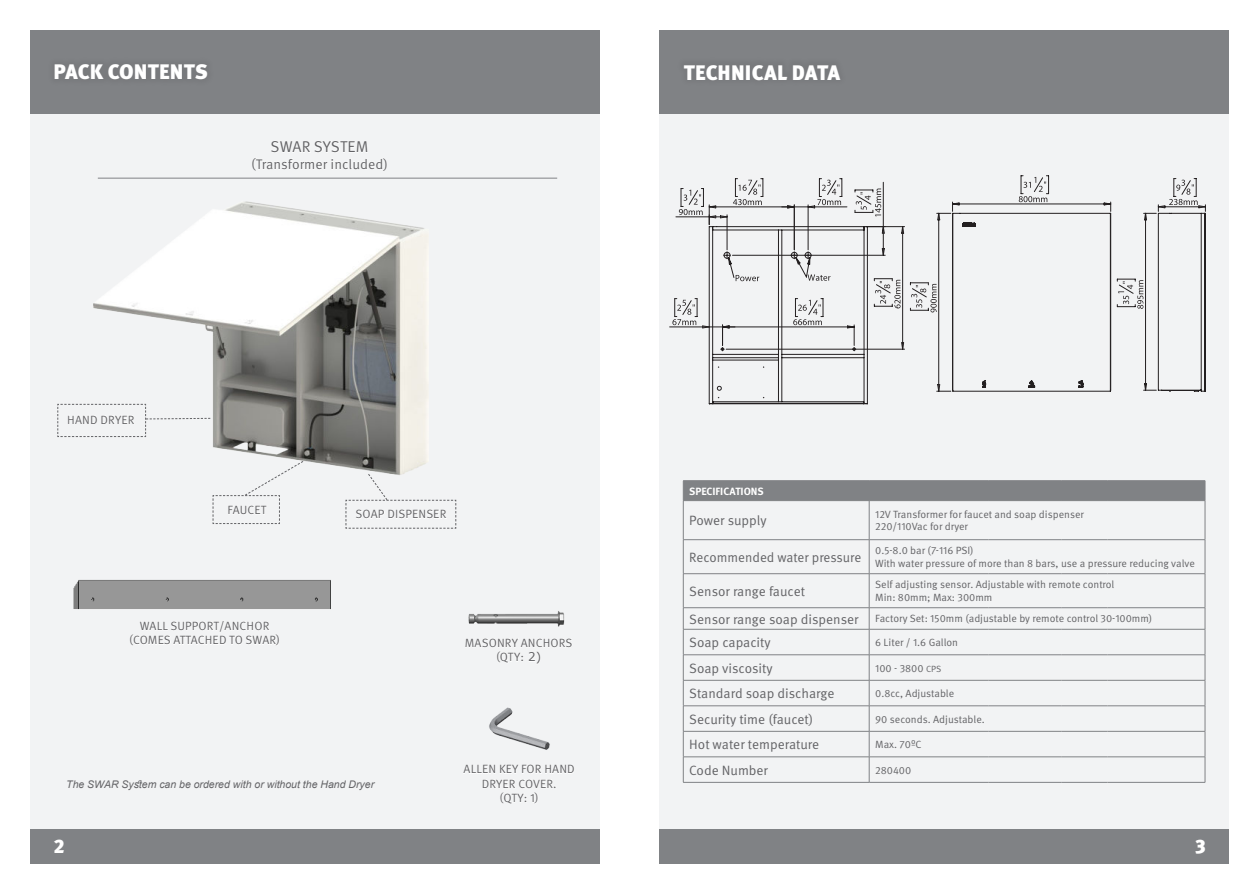
<style>
.page{position:relative;width:1259px;height:893px;background:#fff}
.page>*{position:absolute;margin:0;border:0;box-sizing:border-box;transform-origin:0 0}
.t1{font:900 21px "Meta Pro";letter-spacing:.01em;color:#fff}
.t2{font:900 19.5px "Meta Pro";color:#fff}
.t3{font:15.75px "Meta Pro Norm";color:#636366}
.t4{font:13.95px "Meta Pro Norm";color:#636366}
.t5{font:13.5px "Meta Pro Norm";color:#636366}
.t6{font:12px/14.4px "Meta Pro Norm";letter-spacing:.01em;color:#636366;text-align:center}
.t7{font:10.5px/12.6px "Meta Pro Norm";color:#636366}
.t8{font:italic 10.5px "Arial";color:#636366}
.t9{font:700 10.5px "Meta Pro";color:#fff}
.s1{font-family:"Verdana"}
.s2{font-size:13.5px}
.s3{font-size:9px}
</style>
<div class="page">
<div style="left:659px;top:104px;width:570px;height:742px;background:#f2f3f4"></div>
<div style="left:30px;top:104px;width:570px;height:742px;background:#f2f3f4"></div>
<div style="left:30px;top:30px;width:570px;height:83px;background:#808285"></div>
<div style="left:659px;top:30px;width:570px;height:83px;background:#808285"></div>
<div style="left:30px;top:829px;width:570px;height:34px;background:#808285"></div>
<div style="left:659px;top:829px;width:570px;height:34px;background:#808285"></div>
<img style="left:468px;top:611px;width:96px;height:16px">
<div style="left:48px;top:56px;width:167px;height:31px;background:#797b7e"></div>
<svg style="left:465px;top:638px;width:107px;height:26px"></svg>
<svg style="left:464px;top:765px;width:110px;height:39px"></svg>
<hr style="left:683px;top:480px;width:186px;height:1px;background:#808285">
<hr style="left:869px;top:480px;width:119px;height:1px;background:#808285">
<hr style="left:988px;top:480px;width:73px;height:1px;background:#808285">
<hr style="left:1061px;top:480px;width:46px;height:1px;background:#808285">
<hr style="left:1107px;top:480px;width:98px;height:1px;background:#808285">
<div style="left:683px;top:481px;width:522px;height:19px;background:#808285"></div>
<hr style="left:683px;top:500px;width:186px;height:1px;background:#808285">
<hr style="left:683px;top:501px;width:1px;height:38px;background:#808285">
<hr style="left:869px;top:500px;width:119px;height:1px;background:#808285">
<hr style="left:869px;top:501px;width:1px;height:38px;background:#808285">
<hr style="left:988px;top:500px;width:73px;height:1px;background:#808285">
<hr style="left:1061px;top:500px;width:46px;height:1px;background:#808285">
<hr style="left:1107px;top:500px;width:98px;height:1px;background:#808285">
<hr style="left:1204px;top:501px;width:1px;height:38px;background:#808285">
<hr style="left:683px;top:539px;width:186px;height:1px;background:#808285">
<hr style="left:683px;top:540px;width:1px;height:33px;background:#808285">
<hr style="left:869px;top:539px;width:119px;height:1px;background:#808285">
<hr style="left:869px;top:540px;width:1px;height:33px;background:#808285">
<hr style="left:988px;top:539px;width:73px;height:1px;background:#808285">
<hr style="left:1061px;top:539px;width:46px;height:1px;background:#808285">
<hr style="left:1107px;top:539px;width:98px;height:1px;background:#808285">
<hr style="left:1204px;top:540px;width:1px;height:33px;background:#808285">
<hr style="left:683px;top:573px;width:186px;height:1px;background:#808285">
<hr style="left:683px;top:574px;width:1px;height:33px;background:#808285">
<hr style="left:869px;top:573px;width:119px;height:1px;background:#808285">
<hr style="left:869px;top:574px;width:1px;height:33px;background:#808285">
<hr style="left:988px;top:573px;width:73px;height:1px;background:#808285">
<hr style="left:1061px;top:573px;width:46px;height:1px;background:#808285">
<hr style="left:1107px;top:573px;width:98px;height:1px;background:#808285">
<hr style="left:1204px;top:574px;width:1px;height:33px;background:#808285">
<hr style="left:683px;top:607px;width:186px;height:1px;background:#808285">
<hr style="left:869px;top:607px;width:119px;height:1px;background:#808285">
<hr style="left:988px;top:607px;width:73px;height:1px;background:#808285">
<hr style="left:1061px;top:607px;width:46px;height:1px;background:#808285">
<hr style="left:1107px;top:607px;width:98px;height:1px;background:#808285">
<hr style="left:683px;top:629px;width:186px;height:1px;background:#808285">
<hr style="left:869px;top:629px;width:119px;height:1px;background:#808285">
<hr style="left:988px;top:629px;width:73px;height:1px;background:#808285">
<hr style="left:1061px;top:629px;width:46px;height:1px;background:#808285">
<hr style="left:1107px;top:629px;width:98px;height:1px;background:#808285">
<hr style="left:683px;top:654px;width:186px;height:1px;background:#808285">
<hr style="left:869px;top:654px;width:119px;height:1px;background:#808285">
<hr style="left:988px;top:654px;width:73px;height:1px;background:#808285">
<hr style="left:1061px;top:654px;width:46px;height:1px;background:#808285">
<hr style="left:1107px;top:654px;width:98px;height:1px;background:#808285">
<hr style="left:683px;top:680px;width:186px;height:1px;background:#808285">
<hr style="left:869px;top:680px;width:119px;height:1px;background:#808285">
<hr style="left:988px;top:680px;width:73px;height:1px;background:#808285">
<hr style="left:1061px;top:680px;width:46px;height:1px;background:#808285">
<hr style="left:1107px;top:680px;width:98px;height:1px;background:#808285">
<hr style="left:683px;top:706px;width:186px;height:1px;background:#808285">
<hr style="left:869px;top:706px;width:119px;height:1px;background:#808285">
<hr style="left:988px;top:706px;width:73px;height:1px;background:#808285">
<hr style="left:1061px;top:706px;width:46px;height:1px;background:#808285">
<hr style="left:1107px;top:706px;width:98px;height:1px;background:#808285">
<hr style="left:683px;top:731px;width:186px;height:1px;background:#808285">
<hr style="left:869px;top:731px;width:119px;height:1px;background:#808285">
<hr style="left:988px;top:731px;width:73px;height:1px;background:#808285">
<hr style="left:1061px;top:731px;width:46px;height:1px;background:#808285">
<hr style="left:1107px;top:731px;width:98px;height:1px;background:#808285">
<hr style="left:683px;top:757px;width:186px;height:1px;background:#808285">
<svg style="left:683px;top:608px;width:1px;height:174px"></svg>
<hr style="left:869px;top:757px;width:119px;height:1px;background:#808285">
<svg style="left:869px;top:608px;width:1px;height:174px"></svg>
<hr style="left:988px;top:757px;width:73px;height:1px;background:#808285">
<hr style="left:1061px;top:757px;width:46px;height:1px;background:#808285">
<hr style="left:1107px;top:757px;width:98px;height:1px;background:#808285">
<svg style="left:1204px;top:608px;width:1px;height:174px"></svg>
<hr style="left:683px;top:782px;width:186px;height:1px;background:#808285">
<hr style="left:869px;top:782px;width:119px;height:1px;background:#808285">
<hr style="left:988px;top:782px;width:73px;height:1px;background:#808285">
<hr style="left:1061px;top:782px;width:46px;height:1px;background:#808285">
<hr style="left:1107px;top:782px;width:98px;height:1px;background:#808285">
<div style="left:676px;top:57px;width:172px;height:30px;background:#797b7e"></div>
<img style="left:489px;top:707px;width:61px;height:43px">
<img style="left:87px;top:177px;width:374px;height:296px">
<svg style="left:252px;top:141px;width:135px;height:30px"></svg>
<svg style="left:57px;top:404px;width:154px;height:33px"></svg>
<hr style="left:98px;top:178px;width:459px;height:1px;background:#808285">
<svg style="left:345px;top:473px;width:111px;height:56px"></svg>
<svg style="left:212px;top:460px;width:92px;height:64px"></svg>
<svg style="left:130px;top:629px;width:149px;height:17px"></svg>
<img style="left:73px;top:580px;width:258px;height:49px">
<svg style="left:709px;top:350px;width:159px;height:54px"></svg>
<svg style="left:936px;top:175px;width:270px;height:217px"></svg>
<svg style="left:720px;top:213px;width:436px;height:178px"></svg>
<hr style="left:669px;top:327px;width:40px;height:1px;background:#231f20">
<svg style="left:672px;top:178px;width:232px;height:172px"></svg>
<h1 class="t1" style="left:54px;top:63px;width:156px">PACK CONTENTS</h1>
<h3 class="t3" style="left:271px;top:135px;width:99px">SWAR system</h3>
<h3 class="t4" style="left:251px;top:158px;width:138px">(Transformer included)</h3>
<p class="t6" style="left:67px;top:411px;width:69px">HAND DRYER</p>
<p class="t6" style="left:227px;top:502px;width:40px">FAUCET</p>
<p class="t6" style="left:355px;top:506px;width:92px">SOAP DISPENSER</p>
<p class="t6" style="left:129px;top:618px;width:152px">WALL SUPPORT/ANCHOR (COmES ATTACHED TO SWAR)</p>
<p class="t8" style="left:66px;top:777px;width:309px">The SWAR System can be ordered with or without the Hand Dryer</p>
<p class="t6" style="left:465px;top:635px;width:109px">mASONRY ANCHORS (QTY: <span class="s1">2)</span></p>
<p class="t6" style="left:463px;top:761px;width:113px">ALLEN KEY FOR HAND<br>DRYER COvER.<br>(QTY: 1)</p>
<h1 class="t1" style="left:684px;top:63px;width:158px">TECHNICAL DATA</h1>
<p class="t9" style="left:689px;top:486px;width:76px">SPECIFICATIONS</p>
<p class="t5" style="left:689px;top:510px;width:79px">Power supply</p>
<p class="t7" style="left:875px;top:507px;width:210px">12v Transformer for faucet and soap dispenser<br>220/110vac for dryer</p>
<p class="t5" style="left:689px;top:547px;width:173px">Recommended water pressure</p>
<p class="t7" style="left:875px;top:544px;width:321px">0.5-8.0 bar (7-116 PSI)<br>With water pressure of more than 8 bars, use a pressure reducing valve</p>
<p class="t5" style="left:689px;top:581px;width:117px">Sensor range faucet</p>
<p class="t7" style="left:875px;top:578px;width:241px">Self adjusting sensor. Adjustable with remote control min: 80mm; max: 300mm</p>
<p class="t7" style="left:689px;top:612px;width:464px"><span class="s2">Sensor range soap dispenser</span> Factory Set: 150mm (adjustable by remote control 30-100mm)</p>
<p class="t5" style="left:689px;top:632px;width:83px">Soap capacity</p>
<p class="t7" style="left:875px;top:635px;width:84px">6 Liter / 1.6 Gallon</p>
<p class="t5" style="left:689px;top:658px;width:85px">Soap viscosity</p>
<p class="t7" style="left:875px;top:661px;width:68px">100 - 3800 <span class="s3">cPs</span></p>
<p class="t5" style="left:689px;top:683px;width:147px">Standard soap discharge</p>
<p class="t7" style="left:875px;top:686px;width:80px">0.8cc, Adjustable</p>
<p class="t5" style="left:689px;top:709px;width:125px">Security time (faucet)</p>
<p class="t7" style="left:875px;top:713px;width:111px">90 seconds. Adjustable.</p>
<p class="t5" style="left:689px;top:734px;width:131px">Hot water temperature</p>
<p class="t7" style="left:875px;top:738px;width:48px">max. 70ºC</p>
<p class="t5" style="left:689px;top:760px;width:80px">Code Number</p>
<p class="t7" style="left:875px;top:764px;width:38px">280400</p>
<h2 class="t2" style="left:54px;top:838px;width:13px">2</h2>
<h2 class="t2" style="left:1195px;top:838px;width:12px">3</h2>
</div>
